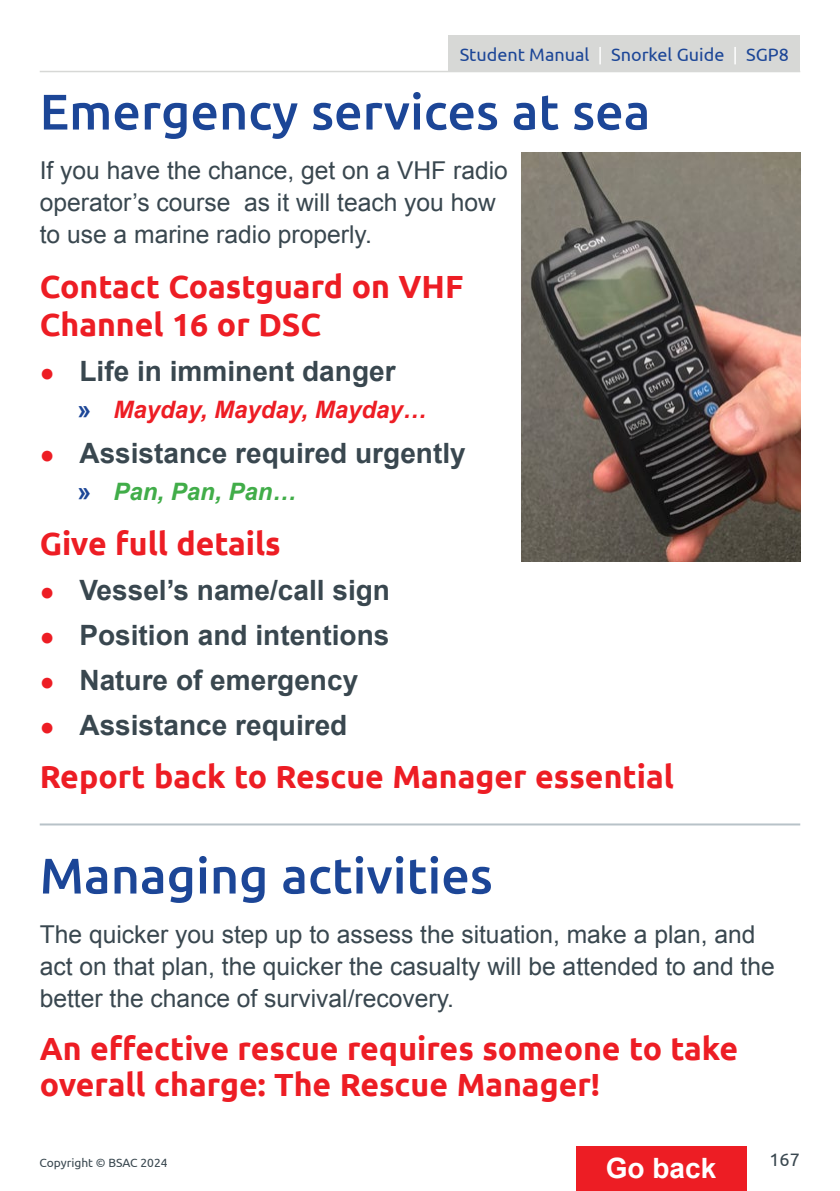
<style>
.page{position:relative;width:840px;height:1191px;background:#fff}
.page>*{position:absolute;margin:0;border:0;box-sizing:border-box;transform-origin:0 0}
.t1{font:500 50px "Ubuntu";color:#1c4697}
.t2{font:700 32px/38px "Ubuntu";color:#ed1d24}
.t3{font:700 28px "Arial";color:#39474f}
.t4{font:700 28px "Arial";color:#fff}
.t5{font:24.6px/32px "Arial";color:#39474f}
.t6{font:italic 700 24px "Arial";color:#ed1d24}
.t7{font:italic 700 24px "Arial";color:#41ad49}
.t8{font:18px "Ubuntu";color:#1c4697}
.t9{font:18px "Ubuntu";color:#39474f}
.t10{font:12px "Ubuntu";color:#39474f}
.s1{color:#fff}
.s2{font-family:"Times New Roman";font-weight:400;font-size:24.6px;color:#ed1d24}
.s3{font-style:normal;font-size:24.6px;color:#1c4697}
</style>
<div class="page">
<hr style="left:40px;top:71px;width:759px;height:1px;background:#d7d8d6">
<div style="left:575px;top:1146px;width:171px;height:45px;background:#ed1d24"></div>
<div style="left:448px;top:36px;width:351px;height:36px;background:#d7d8d6"></div>
<hr style="left:40px;top:823px;width:759px;height:2px;background:#b8c2c8">
<img style="left:521px;top:152px;width:278px;height:409px">
<p class="t8" style="left:459px;top:44px;width:330px">Student Manual <span class="s1">|</span> Snorkel Guide <span class="s1">|</span> SGP8</p>
<h1 class="t1" style="left:40px;top:80px;width:611px">Emergency services at sea</h1>
<p class="t5" style="left:40px;top:154px;width:469px">If you have the chance, get on a VHF radio operator’s course as it will teach you how to use a marine radio properly.</p>
<h2 class="t2" style="left:40px;top:267px;width:425px">Contact Coastguard on VHF<br>Channel 16 or DSC</h2>
<p class="t3" style="left:40px;top:352px;width:357px"><span class="s2">●</span> Life in imminent danger</p>
<p class="t6" style="left:77px;top:394px;width:351px"><span class="s3">»</span> Mayday, Mayday, Mayday…</p>
<p class="t3" style="left:40px;top:434px;width:427px"><span class="s2">●</span> Assistance required urgently</p>
<p class="t7" style="left:77px;top:476px;width:220px"><span class="s3">»</span> Pan, Pan, Pan…</p>
<h2 class="t2" style="left:40px;top:524px;width:242px">Give full details</h2>
<p class="t3" style="left:40px;top:572px;width:351px"><span class="s2">●</span> Vessel’s name/call sign</p>
<p class="t3" style="left:40px;top:617px;width:351px"><span class="s2">●</span> Position and intentions</p>
<p class="t3" style="left:40px;top:662px;width:320px"><span class="s2">●</span> Nature of emergency</p>
<p class="t3" style="left:40px;top:707px;width:309px"><span class="s2">●</span> Assistance required</p>
<h2 class="t2" style="left:40px;top:757px;width:635px">Report back to Rescue Manager essential</h2>
<h1 class="t1" style="left:40px;top:844px;width:454px">Managing activities</h1>
<p class="t5" style="left:40px;top:918px;width:736px">The quicker you step up to assess the situation, make a plan, and act on that plan, the quicker the casualty will be attended to and the better the chance of survival/recovery.</p>
<h2 class="t2" style="left:40px;top:1029px;width:699px;line-height:36px">An effective rescue requires someone to take overall charge: The Rescue Manager!</h2>
<p class="t10" style="left:40px;top:1155px;width:129px">Copyright © BSAC 2024</p>
<p class="t9" style="left:768px;top:1148px;width:32px">167</p>
<p class="t4" style="left:605px;top:1149px;width:112px">Go back</p>
</div>
